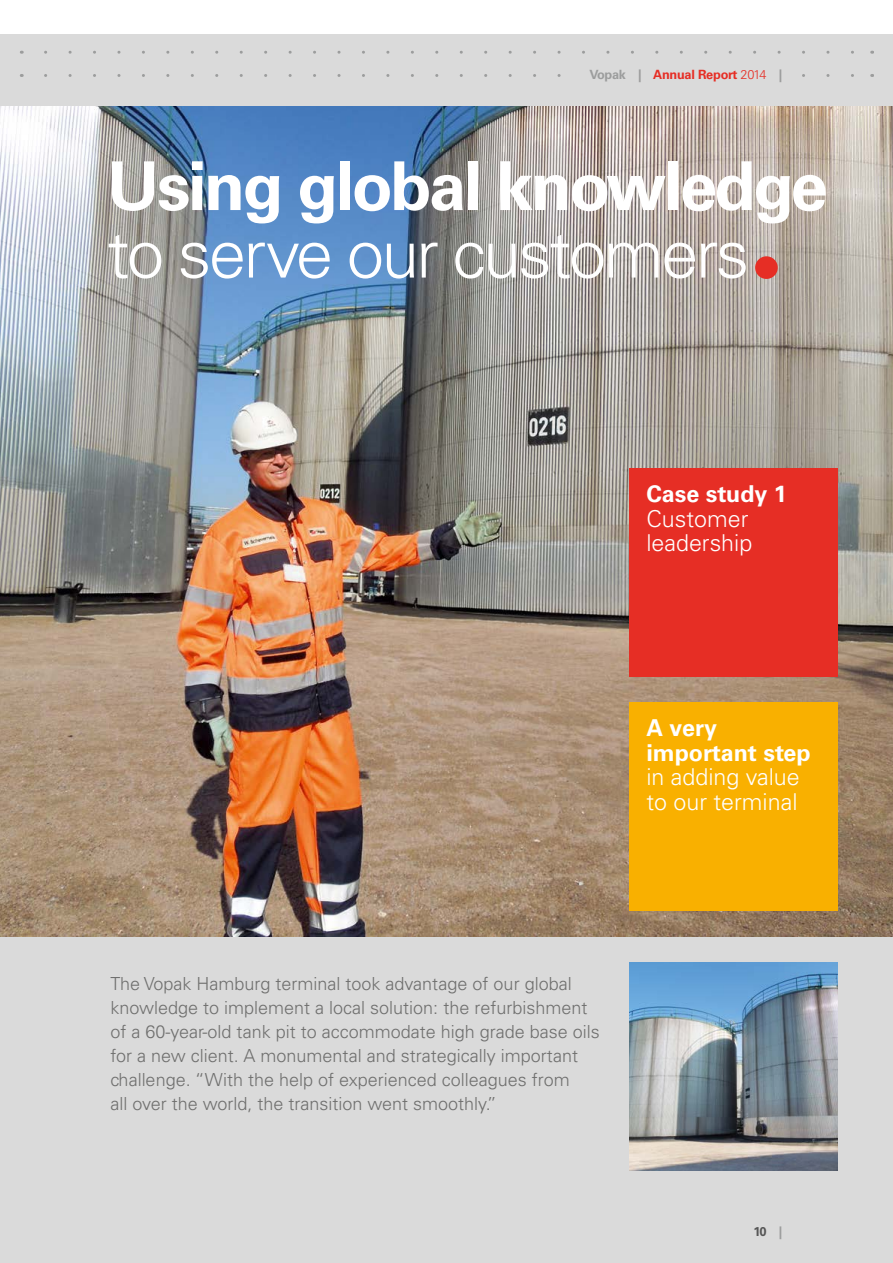
<style>
.page{position:relative;width:893px;height:1263px;background:#dadada}
.page>*{position:absolute;margin:0;border:0;box-sizing:border-box;transform-origin:0 0}
.t1{font:700 67.5px "Univers LT Std";letter-spacing:-.04em;color:#fff}
.t2{font:300 67.5px "Univers LT Std";letter-spacing:-.04em;color:#fff}
.t3{font:300 23.25px/24.8px "Univers LT Std";color:#fff}
.t4{font:700 23.25px/24.8px "Univers LT Std";color:#fff}
.t5{font:300 18px/24px "Univers LT Std";color:#6f6f6e}
.t6{font:700 12.75px "Univers LT Std";letter-spacing:-.02em;color:#e62e25}
.t7{font:700 12.75px "Univers LT Std";color:#565656}
.s1{color:#9c9d9d}
.s2{font-weight:300}
</style>
<div class="page">
<svg style="left:46px;top:51px;width:808px;height:3px"></svg>
<svg style="left:46px;top:74px;width:808px;height:3px"></svg>
<img style="left:0;top:106px;width:893px;height:830px">
<img style="left:629px;top:962px;width:209px;height:209px">
<div style="left:629px;top:702px;width:209px;height:208px;background:#f9b000"></div>
<div style="left:629px;top:468px;width:209px;height:208px;background:#e62e25"></div>
<div style="left:755px;top:256px;width:23px;height:23px;background:#e62e25;border-radius:50%"></div>
<div style="left:0;top:0;width:893px;height:33px;background:#fff"></div>
<div style="left:572px;top:69px;width:210px;height:21px;background:#dadada"></div>
<p class="t6" style="left:589px;top:67px;width:195px"><span class="s1">Vopak |</span> Annual Report <span class="s2">2014</span> <span class="s1">|</span></p>
<h1 class="t1" style="left:107px;top:147px;width:722px">Using global knowledge</h1>
<h1 class="t2" style="left:107px;top:213px;width:644px">to serve our customers</h1>
<p class="t4" style="left:646px;top:481px;width:142px">Case study 1</p>
<p class="t3" style="left:646px;top:506px;width:107px">Customer leadership</p>
<p class="t4" style="left:646px;top:715px;width:166px">A very important step</p>
<p class="t3" style="left:646px;top:765px;width:155px">in adding value to our terminal</p>
<p class="t5" style="left:111px;top:972px;width:491px">The Vopak Hamburg terminal took advantage of our global knowledge to implement a local solution: the refurbishment of a 60-year-old tank pit to accommodate high grade base oils for a new client. A monumental and strategically important challenge. “With the help of experienced colleagues from<br>all over the world, the transition went smoothly.”</p>
<p class="t7" style="left:753px;top:1224px;width:30px">10 <span class="s1">|</span></p>
</div>
